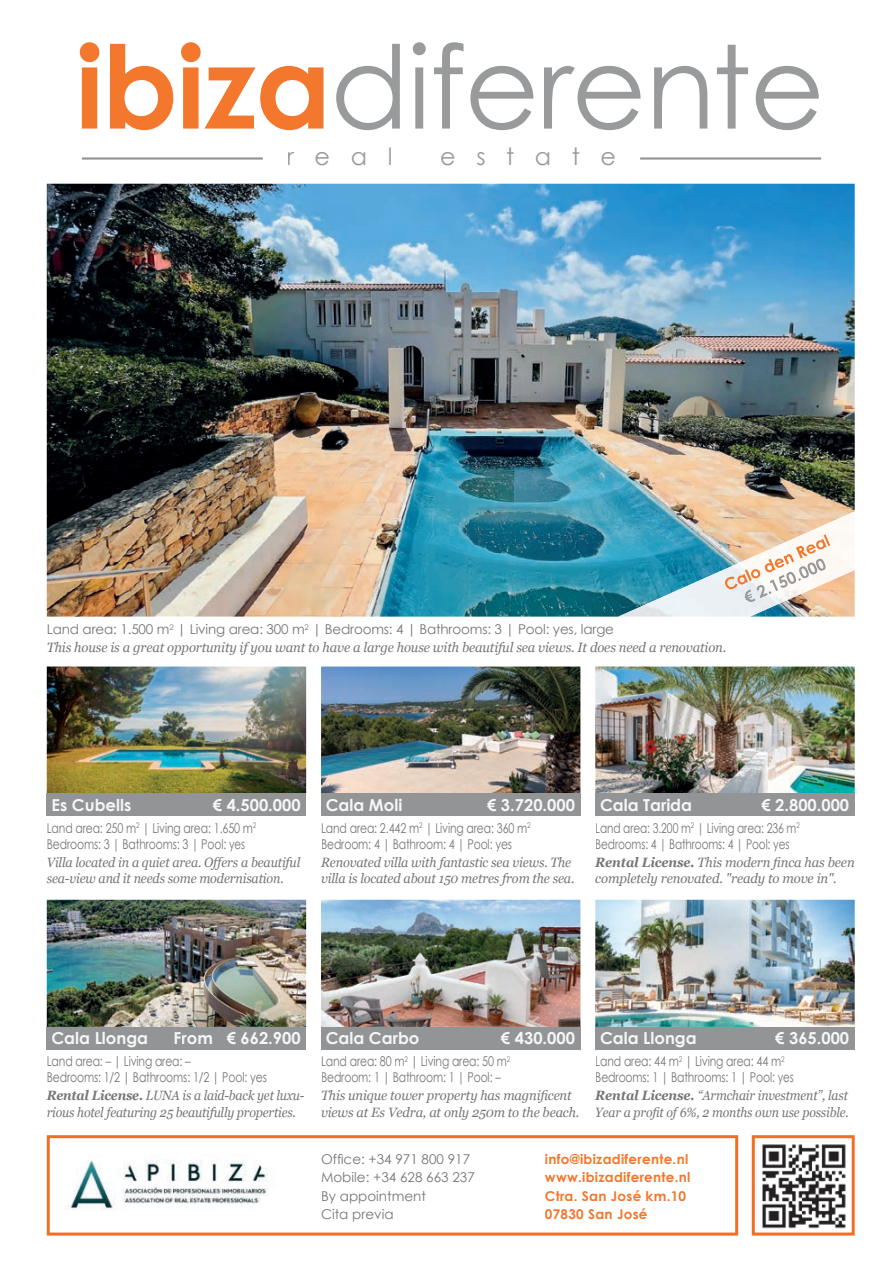
<style>
.page{position:relative;width:893px;height:1263px;background:#fff}
.page>*{position:absolute;margin:0;border:0;box-sizing:border-box;transform-origin:0 0}
.t1{font:115.05px "Century Gothic";letter-spacing:-.01em;color:#999a9b}
.t2{font:23.85px "Century Gothic";letter-spacing:.86em;color:#999a9b}
.t3{font:700 16.5px "Century Gothic";color:#f5f6f6}
.t4{font:13.5px/16.2px "Century Gothic";letter-spacing:-.01em;color:#757679;scale:.8 1}
.t5{font:italic 13.5px/16.2px "Georgia";letter-spacing:-.01em;color:#757679}
.t6{font:13.5px/18.3px "Century Gothic";letter-spacing:-.01em;color:#757679}
.t7{font:italic 13.5px/16.2px "Georgia";letter-spacing:-.01em;color:#757679;scale:.92 1}
.t8{font:italic 13.5px/16.2px "Georgia";letter-spacing:-.01em;color:#757679;scale:.94 1}
.t9{font:italic 13.5px/16.2px "Georgia";letter-spacing:-.01em;color:#757679;scale:.93 1}
.t10{font:italic 13.5px/16.2px "Georgia";letter-spacing:-.01em;color:#757679;scale:.91 1}
.t11{font:italic 13.5px/16.2px "Georgia";letter-spacing:-.01em;color:#757679;scale:.96 1}
.t12{font:700 13.5px/18.3px "Century Gothic";letter-spacing:.02em;color:#f3772d}
.t13{font:13.5px/16.2px "Century Gothic";letter-spacing:-.01em;color:#757679;scale:.78 1}
.s1{font-weight:700;color:#f3772d}
.s2{font-weight:700}
</style>
<div class="page">
<svg style="left:47px;top:1135px;width:691px;height:100px"></svg>
<div style="left:752px;top:1135px;width:103px;height:100px;border:3px solid #f36e23"></div>
<hr style="left:82px;top:157px;width:181px;height:3px;background:#939495">
<hr style="left:640px;top:157px;width:181px;height:3px;background:#939495">
<img style="left:595px;top:666px;width:260px;height:128px">
<div style="left:595px;top:794px;width:260px;height:22px;background:#939495"></div>
<img style="left:47px;top:900px;width:259px;height:127px">
<div style="left:47px;top:1027px;width:259px;height:22px;background:#939495"></div>
<img style="left:321px;top:666px;width:259px;height:128px">
<div style="left:321px;top:794px;width:259px;height:22px;background:#939495"></div>
<img style="left:321px;top:900px;width:259px;height:127px">
<div style="left:321px;top:1027px;width:259px;height:22px;background:#939495"></div>
<img style="left:59px;top:1154px;width:219px;height:58px">
<img style="left:755px;top:1140px;width:91px;height:90px">
<img style="left:47px;top:184px;width:808px;height:433px">
<img style="left:618px;top:511px;width:237px;height:106px">
<img style="left:723px;top:534px;width:108px;height:57px">
<img style="left:742px;top:557px;width:85px;height:47px">
<img style="left:47px;top:666px;width:259px;height:128px">
<div style="left:47px;top:794px;width:259px;height:22px;background:#939495"></div>
<img style="left:595px;top:900px;width:260px;height:127px">
<div style="left:595px;top:1027px;width:260px;height:22px;background:#939495"></div>
<h1 class="t1" style="left:76px;top:7px;width:750px"><span class="s1">ibiza</span>diferente</h1>
<h2 class="t2" style="left:287px;top:140px;width:107px">real</h2>
<h2 class="t2" style="left:440px;top:140px;width:177px">estate</h2>
<p class="t6" style="left:47px;top:620px;width:569px">Land area: 1.500 m<sup>2</sup> | Living area: 300 m<sup>2</sup> | Bedrooms: 4 | Bathrooms: 3 | Pool: yes, large</p>
<p class="t5" style="left:47px;top:638px;width:681px">This house is a great opportunity if you want to have a large house with beautiful sea views. It does need a renovation.</p>
<p class="t3" style="left:51px;top:792px;width:81px">Es Cubells</p>
<p class="t3" style="left:213px;top:792px;width:89px">€ 4.500.000</p>
<p class="t4" style="left:47px;top:819px;width:264px">Land area: 250 m<sup>2</sup> | Living area: 1.650 m<sup>2<br></sup>Bedrooms: 3 | Bathrooms: 3 | Pool: yes</p>
<p class="t9" style="left:47px;top:854px;width:274px">Villa located in a quiet area. Offers a beautiful sea-view and it needs some modernisation.</p>
<p class="t3" style="left:326px;top:792px;width:78px">Cala Moli</p>
<p class="t3" style="left:487px;top:792px;width:89px">€ 3.720.000</p>
<p class="t4" style="left:321px;top:819px;width:264px">Land area: 2.442 m<sup>2</sup> | Living area: 360 m<sup>2<br></sup>Bedroom: 4 | Bathroom: 4 | Pool: yes</p>
<p class="t8" style="left:321px;top:854px;width:271px">Renovated villa with fantastic sea views. The villa is located about 150 metres from the sea.</p>
<p class="t3" style="left:600px;top:792px;width:94px">Cala Tarida</p>
<p class="t3" style="left:761px;top:792px;width:89px">€ 2.800.000</p>
<p class="t13" style="left:595px;top:819px;width:264px">Land area: 3.200 m<sup>2</sup> | Living area: 236 m<sup>2<br></sup>Bedrooms: 4 | Bathrooms: 4 | Pool: yes</p>
<p class="t5" style="left:595px;top:854px;width:261px"><span class="s2">Rental License.</span> This modern finca has been completely renovated. "ready to move in".</p>
<p class="t3" style="left:51px;top:1025px;width:98px">Cala Llonga</p>
<p class="t3" style="left:174px;top:1025px;width:129px">From € 662.900</p>
<p class="t4" style="left:47px;top:1053px;width:277px">Land area: – | Living area: –<br>Bedrooms: 1/2 | Bathrooms: 1/2 | Pool: yes</p>
<p class="t7" style="left:47px;top:1087px;width:282px"><span class="s2">Rental License.</span> LUNA is a laid-back yet luxu&shy;rious hotel featuring 25 beautifully properties.</p>
<p class="t3" style="left:326px;top:1025px;width:95px">Cala Carbo</p>
<p class="t3" style="left:501px;top:1025px;width:75px">€ 430.000</p>
<p class="t4" style="left:321px;top:1053px;width:238px">Land area: 80 m<sup>2</sup> | Living area: 50 m<sup>2<br></sup>Bedroom: 1 | Bathroom: 1 | Pool: –</p>
<p class="t11" style="left:321px;top:1087px;width:271px">This unique tower property has magnificent views at Es Vedra, at only 250m to the beach.</p>
<p class="t6" style="left:321px;top:1150px;width:155px">Office: +34 971 800 917<br>Mobile: +34 628 663 237<br>By appointment<br>Cita previa</p>
<p class="t12" style="left:545px;top:1149px;width:147px">info@ibizadiferente.nl www.ibizadiferente.nl<br>Ctra. San José km.10<br>07830 San José</p>
<p class="t3" style="left:600px;top:1025px;width:98px">Cala Llonga</p>
<p class="t3" style="left:775px;top:1025px;width:75px">€ 365.000</p>
<p class="t4" style="left:595px;top:1053px;width:249px">Land area: 44 m<sup>2</sup> | Living area: 44 m<sup>2<br></sup>Bedrooms: 1 | Bathrooms: 1 | Pool: yes</p>
<p class="t10" style="left:595px;top:1087px;width:280px"><span class="s2">Rental License.</span> “Armchair investment”, last<br>Year a profit of 6%, 2 months own use possible.</p>
</div>
